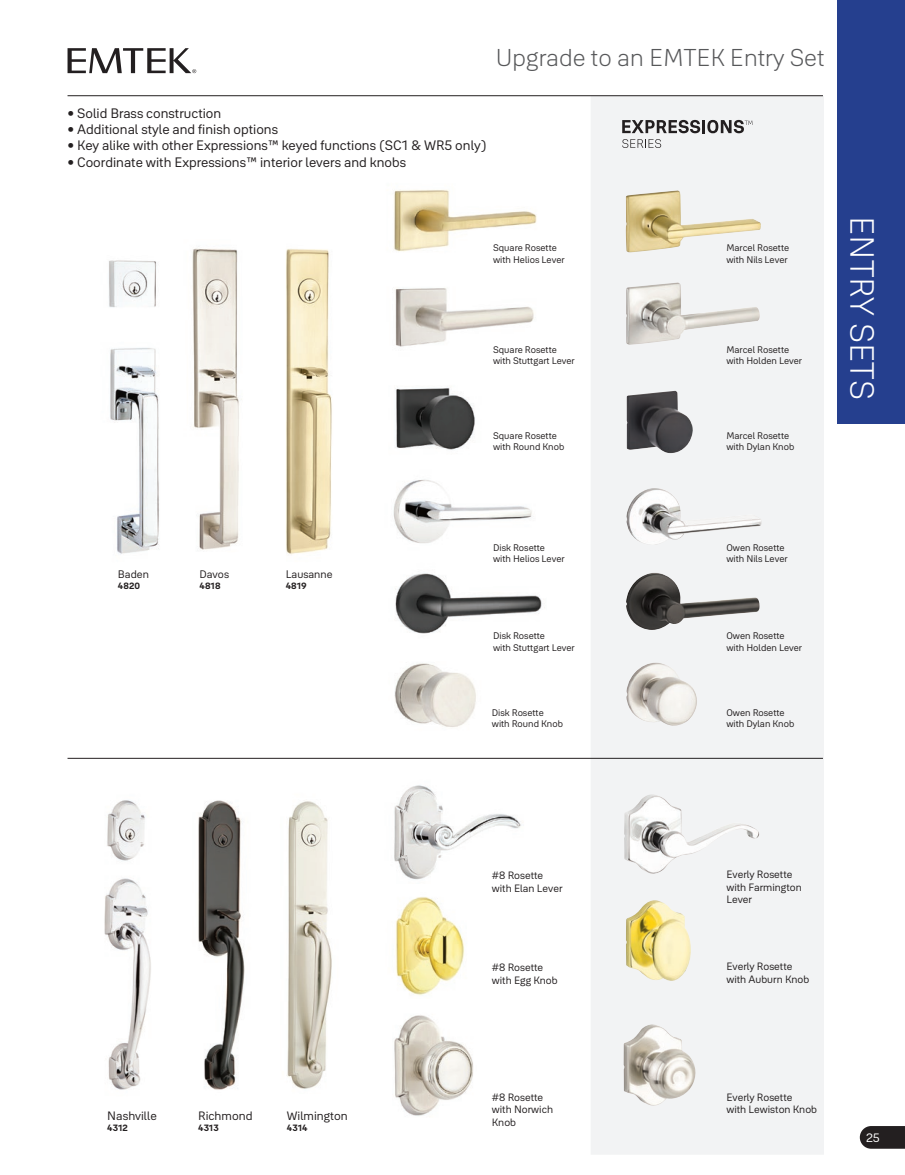
<style>
.page{position:relative;width:905px;height:1175px;background:#fff}
.page>*{position:absolute;margin:0;border:0;box-sizing:border-box;transform-origin:0 0}
.t1{font:300 33px "Yale Solis";color:#fff}
.t2{font:300 24px "Yale Solis";color:#57585a}
.t3{font:13.5px "Yale Solis";color:#231f20}
.t4{font:12px "Yale Solis";color:#231f20}
.t5{font:12px "Yale Solis";color:#fff}
.t6{font:10.8px "Yale Solis";color:#231f20}
.t7{font:10.5px/12.6px "Yale Solis";color:#231f20}
.t8{font:9.45px/11.4px "Yale Solis";color:#231f20}
.t9{font:700 9px "Yale Solis";color:#231f20}
</style>
<div class="page">
<svg style="left:859px;top:1126px;width:45px;height:22px"></svg>
<div style="left:837px;top:0;width:67px;height:423px;background:#253f8e"></div>
<img style="left:395px;top:288px;width:139px;height:59px">
<img style="left:394px;top:190px;width:143px;height:62px">
<img style="left:395px;top:388px;width:80px;height:62px">
<img style="left:394px;top:663px;width:82px;height:64px">
<img style="left:395px;top:573px;width:150px;height:61px">
<img style="left:393px;top:479px;width:139px;height:64px">
<div style="left:590px;top:96px;width:233px;height:1058px;background:#f2f3f4"></div>
<img style="left:625px;top:190px;width:136px;height:62px">
<img style="left:626px;top:282px;width:133px;height:63px">
<img style="left:626px;top:391px;width:66px;height:62px">
<img style="left:626px;top:488px;width:135px;height:55px">
<img style="left:626px;top:573px;width:133px;height:57px">
<img style="left:626px;top:662px;width:71px;height:64px">
<hr style="left:68px;top:95px;width:755px;height:1px;background:#231f20">
<hr style="left:68px;top:758px;width:755px;height:1px;background:#231f20">
<svg style="left:68px;top:48px;width:128px;height:25px"></svg>
<svg style="left:622px;top:120px;width:130px;height:13px"></svg>
<svg style="left:622px;top:139px;width:39px;height:9px"></svg>
<img style="left:109px;top:260px;width:50px;height:294px">
<img style="left:192px;top:248px;width:47px;height:302px">
<img style="left:286px;top:248px;width:46px;height:307px">
<img style="left:394px;top:1015px;width:79px;height:101px">
<img style="left:395px;top:897px;width:69px;height:99px">
<img style="left:394px;top:785px;width:127px;height:95px">
<img style="left:623px;top:1024px;width:73px;height:82px">
<img style="left:626px;top:900px;width:65px;height:81px">
<img style="left:624px;top:794px;width:135px;height:80px">
<img style="left:287px;top:801px;width:45px;height:288px">
<img style="left:198px;top:800px;width:47px;height:290px">
<img style="left:104px;top:800px;width:47px;height:290px">
<h2 class="t2" style="left:496px;top:44px;width:330px">Upgrade to an EMTEK Entry Set</h2>
<h3 class="t3" style="left:68px;top:105px;width:155px">• Solid Brass construction</h3>
<h3 class="t3" style="left:68px;top:121px;width:212px">• Additional style and finish options</h3>
<h3 class="t3" style="left:68px;top:138px;width:420px">• Key alike with other Expressions™ keyed functions (SC1 &amp; WR5 only)</h3>
<h3 class="t3" style="left:68px;top:154px;width:340px">• Coordinate with Expressions™ interior levers and knobs</h3>
<p class="t8" style="left:493px;top:242px;width:73px">Square Rosette with Helios Lever</p>
<p class="t8" style="left:726px;top:242px;width:64px">Marcel Rosette with Nils Lever</p>
<p class="t8" style="left:493px;top:343px;width:83px">Square Rosette with Stuttgart Lever</p>
<p class="t8" style="left:726px;top:343px;width:77px">Marcel Rosette with Holden Lever</p>
<p class="t8" style="left:493px;top:429px;width:73px">Square Rosette with Round Knob</p>
<p class="t8" style="left:726px;top:429px;width:69px">Marcel Rosette with Dylan Knob</p>
<h1 class="t1" style="left:881px;top:216px;width:185px;rotate:90deg">ENTRY SETS</h1>
<p class="t6" style="left:118px;top:568px;width:32px">Baden</p>
<p class="t9" style="left:118px;top:580px;width:24px">4820</p>
<p class="t6" style="left:199px;top:568px;width:31px">Davos</p>
<p class="t9" style="left:199px;top:580px;width:23px">4818</p>
<p class="t6" style="left:286px;top:568px;width:48px">Lausanne</p>
<p class="t9" style="left:286px;top:580px;width:23px">4819</p>
<p class="t8" style="left:493px;top:541px;width:73px">Disk Rosette with Helios Lever</p>
<p class="t8" style="left:726px;top:541px;width:63px">Owen Rosette with Nils Lever</p>
<p class="t8" style="left:493px;top:630px;width:83px">Disk Rosette<br>with Stuttgart Lever</p>
<p class="t8" style="left:492px;top:706px;width:73px">Disk Rosette with Round Knob</p>
<p class="t8" style="left:726px;top:630px;width:77px">Owen Rosette with Holden Lever</p>
<p class="t8" style="left:726px;top:706px;width:69px">Owen Rosette with Dylan Knob</p>
<p class="t4" style="left:107px;top:1108px;width:51px">Nashville</p>
<p class="t9" style="left:107px;top:1122px;width:22px">4312</p>
<p class="t4" style="left:198px;top:1108px;width:56px">Richmond</p>
<p class="t9" style="left:198px;top:1122px;width:22px">4313</p>
<p class="t4" style="left:287px;top:1108px;width:62px">Wilmington</p>
<p class="t9" style="left:287px;top:1122px;width:22px">4314</p>
<p class="t7" style="left:492px;top:869px;width:72px">#8 Rosette with Elan Lever</p>
<p class="t7" style="left:492px;top:961px;width:67px">#8 Rosette with Egg Knob</p>
<p class="t7" style="left:492px;top:1090px;width:63px">#8 Rosette with Norwich<br>Knob</p>
<p class="t7" style="left:726px;top:868px;width:77px">Everly Rosette with Farmington<br>Lever</p>
<p class="t7" style="left:726px;top:960px;width:84px">Everly Rosette with Auburn Knob</p>
<p class="t7" style="left:726px;top:1090px;width:92px">Everly Rosette<br>with Lewiston Knob</p>
<p class="t5" style="left:866px;top:1130px;width:15px">25</p>
</div>
